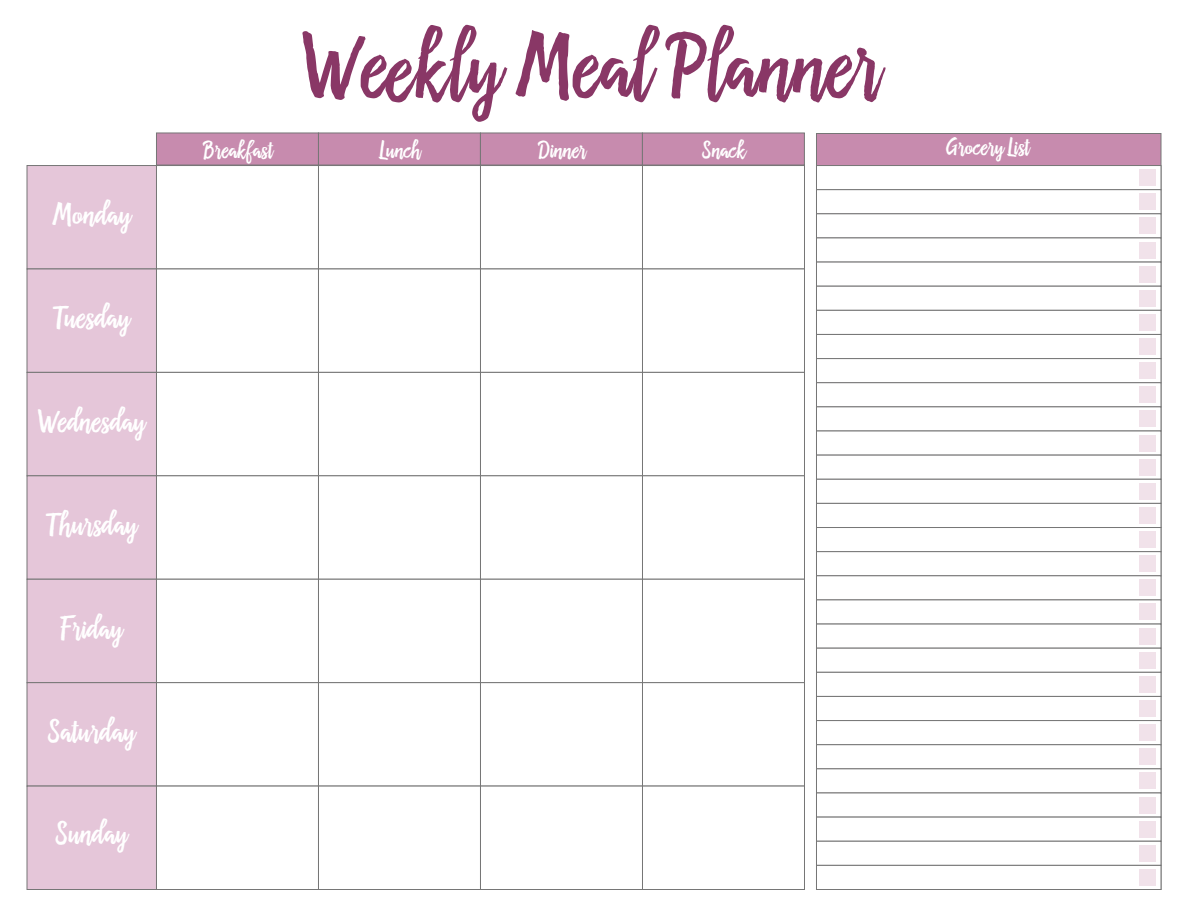
<style>
.page{position:relative;width:1188px;height:918px;background:#fff}
.page>*{position:absolute;margin:0;border:0;box-sizing:border-box;transform-origin:0 0}
.t1{font:136.95px "Carolinea";color:#893766}
.t2{font:48px/103.2px "Carolinea";color:#fff;text-align:center}
.t3{font:36px "Carolinea";color:#fff}
</style>
<div class="page">
<div style="left:816px;top:133px;width:345px;height:757px;background:#c78bae;border:1px solid #767676"></div>
<div style="left:27px;top:165px;width:131px;height:104px;background:#e5c6d9;border:1px solid #767676"></div>
<div style="left:27px;top:269px;width:131px;height:104px;background:#e5c6d9;border:1px solid #767676"></div>
<div style="left:27px;top:372px;width:131px;height:104px;background:#e5c6d9;border:1px solid #767676"></div>
<div style="left:27px;top:476px;width:131px;height:103px;background:#e5c6d9;border:1px solid #767676"></div>
<div style="left:27px;top:579px;width:131px;height:104px;background:#e5c6d9;border:1px solid #767676"></div>
<div style="left:27px;top:682px;width:131px;height:104px;background:#e5c6d9;border:1px solid #767676"></div>
<div style="left:27px;top:786px;width:131px;height:104px;background:#e5c6d9;border:1px solid #767676"></div>
<div style="left:156px;top:165px;width:163px;height:104px;background:#fff;border:1px solid #767676"></div>
<div style="left:318px;top:165px;width:163px;height:104px;background:#fff;border:1px solid #767676"></div>
<div style="left:480px;top:165px;width:163px;height:104px;background:#fff;border:1px solid #767676"></div>
<div style="left:642px;top:165px;width:163px;height:104px;background:#fff;border:1px solid #767676"></div>
<div style="left:156px;top:269px;width:163px;height:104px;background:#fff"></div>
<div style="left:642px;top:269px;width:163px;height:104px;background:#fff;border:1px solid #767676"></div>
<div style="left:156px;top:372px;width:163px;height:104px;background:#fff;border:1px solid #767676"></div>
<div style="left:318px;top:372px;width:163px;height:104px;background:#fff;border:1px solid #767676"></div>
<div style="left:480px;top:372px;width:163px;height:104px;background:#fff;border:1px solid #767676"></div>
<div style="left:642px;top:372px;width:163px;height:104px;background:#fff;border:1px solid #767676"></div>
<div style="left:156px;top:476px;width:163px;height:103px;background:#fff"></div>
<div style="left:642px;top:476px;width:163px;height:103px;background:#fff;border:1px solid #767676"></div>
<div style="left:156px;top:579px;width:163px;height:104px;background:#fff;border:1px solid #767676"></div>
<div style="left:318px;top:579px;width:163px;height:104px;background:#fff;border:1px solid #767676"></div>
<div style="left:480px;top:579px;width:163px;height:104px;background:#fff;border:1px solid #767676"></div>
<div style="left:642px;top:579px;width:163px;height:104px;background:#fff;border:1px solid #767676"></div>
<div style="left:156px;top:682px;width:163px;height:104px;background:#fff;border:1px solid #767676"></div>
<div style="left:318px;top:682px;width:163px;height:104px;background:#fff;border:1px solid #767676"></div>
<div style="left:480px;top:682px;width:163px;height:104px;background:#fff;border:1px solid #767676"></div>
<div style="left:642px;top:682px;width:163px;height:104px;background:#fff;border:1px solid #767676"></div>
<div style="left:156px;top:786px;width:163px;height:104px;background:#fff;border:1px solid #767676"></div>
<div style="left:318px;top:786px;width:163px;height:104px;background:#fff;border:1px solid #767676"></div>
<div style="left:480px;top:786px;width:163px;height:104px;background:#fff;border:1px solid #767676"></div>
<div style="left:642px;top:786px;width:163px;height:104px;background:#fff;border:1px solid #767676"></div>
<div style="left:156px;top:133px;width:163px;height:32px;background:#c78bae;border:1px solid #767676"></div>
<div style="left:318px;top:133px;width:163px;height:32px;background:#c78bae;border:1px solid #767676"></div>
<div style="left:480px;top:133px;width:163px;height:32px;background:#c78bae;border:1px solid #767676"></div>
<div style="left:642px;top:133px;width:163px;height:32px;background:#c78bae;border:1px solid #767676"></div>
<div style="left:816px;top:165px;width:345px;height:25px;background:#fff;border:1px solid #767676"></div>
<div style="left:816px;top:189px;width:345px;height:25px;background:#fff;border:1px solid #767676"></div>
<div style="left:816px;top:214px;width:345px;height:24px;background:#fff;border:1px solid #767676"></div>
<div style="left:816px;top:238px;width:345px;height:24px;background:#fff;border:1px solid #767676"></div>
<div style="left:816px;top:262px;width:345px;height:24px;background:#fff;border:1px solid #767676"></div>
<div style="left:816px;top:286px;width:345px;height:25px;background:#fff;border:1px solid #767676"></div>
<div style="left:816px;top:310px;width:345px;height:25px;background:#fff;border:1px solid #767676"></div>
<div style="left:816px;top:334px;width:345px;height:25px;background:#fff;border:1px solid #767676"></div>
<div style="left:816px;top:358px;width:345px;height:25px;background:#fff;border:1px solid #767676"></div>
<div style="left:816px;top:383px;width:345px;height:24px;background:#fff;border:1px solid #767676"></div>
<div style="left:816px;top:407px;width:345px;height:24px;background:#fff;border:1px solid #767676"></div>
<div style="left:816px;top:431px;width:345px;height:24px;background:#fff;border:1px solid #767676"></div>
<div style="left:816px;top:455px;width:345px;height:24px;background:#fff;border:1px solid #767676"></div>
<div style="left:816px;top:479px;width:345px;height:25px;background:#fff;border:1px solid #767676"></div>
<div style="left:816px;top:503px;width:345px;height:25px;background:#fff;border:1px solid #767676"></div>
<div style="left:816px;top:527px;width:345px;height:25px;background:#fff;border:1px solid #767676"></div>
<div style="left:816px;top:551px;width:345px;height:25px;background:#fff;border:1px solid #767676"></div>
<div style="left:816px;top:576px;width:345px;height:24px;background:#fff;border:1px solid #767676"></div>
<div style="left:816px;top:600px;width:345px;height:24px;background:#fff;border:1px solid #767676"></div>
<div style="left:816px;top:624px;width:345px;height:24px;background:#fff;border:1px solid #767676"></div>
<div style="left:816px;top:648px;width:345px;height:24px;background:#fff;border:1px solid #767676"></div>
<div style="left:816px;top:672px;width:345px;height:25px;background:#fff;border:1px solid #767676"></div>
<div style="left:816px;top:696px;width:345px;height:25px;background:#fff;border:1px solid #767676"></div>
<div style="left:816px;top:720px;width:345px;height:25px;background:#fff;border:1px solid #767676"></div>
<div style="left:816px;top:745px;width:345px;height:24px;background:#fff;border:1px solid #767676"></div>
<div style="left:816px;top:769px;width:345px;height:24px;background:#fff;border:1px solid #767676"></div>
<div style="left:816px;top:793px;width:345px;height:24px;background:#fff;border:1px solid #767676"></div>
<div style="left:816px;top:817px;width:345px;height:24px;background:#fff;border:1px solid #767676"></div>
<div style="left:816px;top:841px;width:345px;height:25px;background:#fff;border:1px solid #767676"></div>
<div style="left:816px;top:865px;width:345px;height:25px;background:#fff;border:1px solid #767676"></div>
<div style="left:1140px;top:170px;width:16px;height:16px;background:#f1e2ea"></div>
<div style="left:1140px;top:194px;width:16px;height:16px;background:#f1e2ea"></div>
<div style="left:1140px;top:218px;width:16px;height:16px;background:#f1e2ea"></div>
<div style="left:1140px;top:242px;width:16px;height:16px;background:#f1e2ea"></div>
<div style="left:1140px;top:266px;width:16px;height:16px;background:#f1e2ea"></div>
<div style="left:1140px;top:290px;width:16px;height:16px;background:#f1e2ea"></div>
<div style="left:1140px;top:314px;width:16px;height:16px;background:#f1e2ea"></div>
<div style="left:1140px;top:338px;width:16px;height:17px;background:#f1e2ea"></div>
<div style="left:1140px;top:363px;width:16px;height:16px;background:#f1e2ea"></div>
<div style="left:1140px;top:387px;width:16px;height:16px;background:#f1e2ea"></div>
<div style="left:1140px;top:411px;width:16px;height:16px;background:#f1e2ea"></div>
<div style="left:1140px;top:435px;width:16px;height:16px;background:#f1e2ea"></div>
<div style="left:1140px;top:459px;width:16px;height:16px;background:#f1e2ea"></div>
<div style="left:1140px;top:483px;width:16px;height:16px;background:#f1e2ea"></div>
<div style="left:1140px;top:507px;width:16px;height:17px;background:#f1e2ea"></div>
<div style="left:1140px;top:531px;width:16px;height:17px;background:#f1e2ea"></div>
<div style="left:1140px;top:556px;width:16px;height:16px;background:#f1e2ea"></div>
<div style="left:1140px;top:580px;width:16px;height:16px;background:#f1e2ea"></div>
<div style="left:1140px;top:604px;width:16px;height:16px;background:#f1e2ea"></div>
<div style="left:1140px;top:628px;width:16px;height:16px;background:#f1e2ea"></div>
<div style="left:1140px;top:652px;width:16px;height:16px;background:#f1e2ea"></div>
<div style="left:1140px;top:676px;width:16px;height:16px;background:#f1e2ea"></div>
<div style="left:1140px;top:700px;width:16px;height:17px;background:#f1e2ea"></div>
<div style="left:1140px;top:725px;width:16px;height:16px;background:#f1e2ea"></div>
<div style="left:1140px;top:749px;width:16px;height:16px;background:#f1e2ea"></div>
<div style="left:1140px;top:773px;width:16px;height:16px;background:#f1e2ea"></div>
<div style="left:1140px;top:797px;width:16px;height:16px;background:#f1e2ea"></div>
<div style="left:1140px;top:821px;width:16px;height:16px;background:#f1e2ea"></div>
<div style="left:1140px;top:845px;width:16px;height:16px;background:#f1e2ea"></div>
<div style="left:1140px;top:869px;width:16px;height:17px;background:#f1e2ea"></div>
<p class="t2" style="left:39px;top:163px;width:109px">Monday<br>Tuesday<br>Wednesday<br>Thursday<br>Friday<br>Saturday<br>Sunday</p>
<h1 class="t1" style="left:305px;top:9px;width:579px">Weekly Meal Planner</h1>
<p class="t3" style="left:204px;top:135px;width:71px">Breakfast</p>
<p class="t3" style="left:380px;top:135px;width:43px">Lunch</p>
<p class="t3" style="left:539px;top:135px;width:49px">Dinner</p>
<p class="t3" style="left:703px;top:135px;width:45px">Snack</p>
<p class="t3" style="left:947px;top:132px;width:85px">Grocery List</p>
</div>
